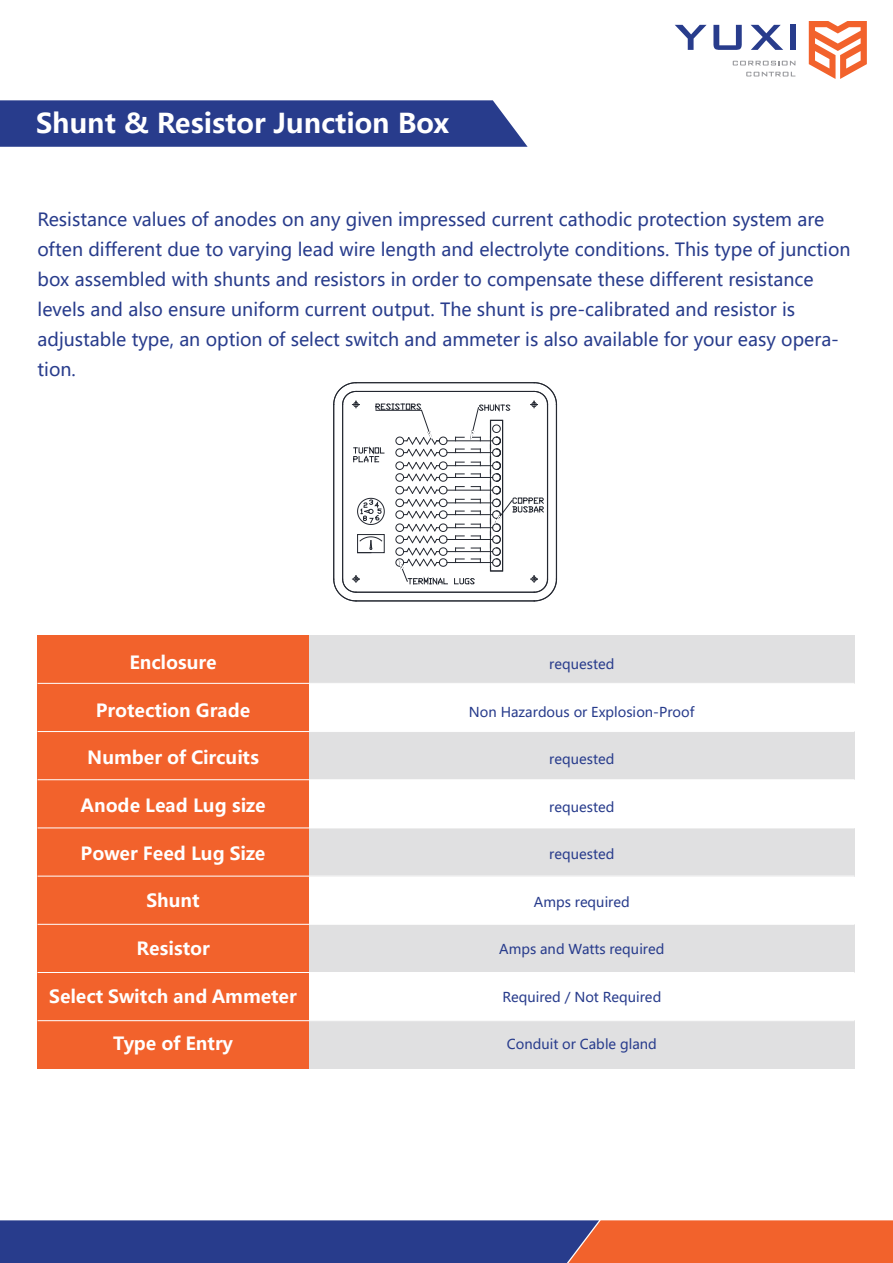
<style>
.page{position:relative;width:893px;height:1263px;background:#fff}
.page>*{position:absolute;margin:0;border:0;box-sizing:border-box;transform-origin:0 0}
.t1{font:700 27px "Microsoft Ya Hei";color:#fff}
.t2{font:18px/30px "Microsoft Ya Hei";color:#283c8c}
.t3{font:700 18px "Microsoft Ya Hei";color:#fff}
.t4{font:13.5px "Microsoft Ya Hei";color:#283c8c}
</style>
<div class="page">
<svg style="left:0;top:100px;width:528px;height:47px;background:#304390"></svg>
<svg style="left:0;top:1220px;width:893px;height:43px;background:#6f4b6c"></svg>
<svg style="left:809px;top:21px;width:58px;height:58px"></svg>
<svg style="left:675px;top:25px;width:32px;height:25px"></svg>
<svg style="left:713px;top:25px;width:29px;height:25px"></svg>
<svg style="left:751px;top:25px;width:32px;height:25px"></svg>
<div style="left:790px;top:25px;width:5px;height:25px;background:#283c8c"></div>
<svg style="left:733px;top:61px;width:62px;height:4px"></svg>
<svg style="left:746px;top:72px;width:49px;height:4px"></svg>
<div style="left:38px;top:635px;width:271px;height:434px;background:#f2622c"></div>
<div style="left:309px;top:635px;width:545px;height:48px;background:#e0e0e1"></div>
<div style="left:309px;top:731px;width:545px;height:49px;background:#e0e0e1"></div>
<div style="left:309px;top:828px;width:545px;height:48px;background:#e0e0e1"></div>
<div style="left:309px;top:924px;width:545px;height:48px;background:#e0e0e1"></div>
<div style="left:309px;top:1021px;width:545px;height:48px;background:#e0e0e1"></div>
<hr style="left:38px;top:683px;width:816px;height:1px;background:#fff">
<hr style="left:38px;top:731px;width:816px;height:1px;background:#fff">
<hr style="left:38px;top:779px;width:816px;height:1px;background:#fff">
<hr style="left:38px;top:827px;width:816px;height:1px;background:#fff">
<hr style="left:38px;top:876px;width:816px;height:1px;background:#fff">
<hr style="left:38px;top:924px;width:816px;height:1px;background:#fff">
<hr style="left:38px;top:972px;width:816px;height:1px;background:#fff">
<hr style="left:38px;top:1020px;width:816px;height:1px;background:#fff">
<hr style="left:447px;top:452px;width:46px;height:1px;background:#232730">
<hr style="left:447px;top:465px;width:46px;height:1px;background:#232730">
<hr style="left:447px;top:514px;width:46px;height:1px;background:#232730">
<hr style="left:447px;top:527px;width:46px;height:1px;background:#232730">
<hr style="left:447px;top:539px;width:46px;height:1px;background:#232730">
<hr style="left:447px;top:551px;width:46px;height:1px;background:#232730">
<hr style="left:447px;top:562px;width:46px;height:1px;background:#232730">
<hr style="left:356px;top:601px;width:178px;height:1px;background:#232730">
<hr style="left:356px;top:592px;width:178px;height:1px;background:#232730">
<hr style="left:356px;top:382px;width:178px;height:1px;background:#232730">
<hr style="left:356px;top:391px;width:178px;height:1px;background:#232730">
<hr style="left:447px;top:441px;width:46px;height:1px;background:#232730">
<hr style="left:447px;top:453px;width:46px;height:1px;background:#232730">
<hr style="left:447px;top:466px;width:46px;height:1px;background:#232730">
<hr style="left:447px;top:477px;width:46px;height:1px;background:#232730">
<hr style="left:447px;top:490px;width:46px;height:1px;background:#232730">
<hr style="left:447px;top:503px;width:46px;height:1px;background:#232730">
<hr style="left:447px;top:515px;width:46px;height:1px;background:#232730">
<hr style="left:447px;top:528px;width:46px;height:1px;background:#232730">
<hr style="left:447px;top:540px;width:46px;height:1px;background:#232730">
<hr style="left:447px;top:552px;width:46px;height:1px;background:#232730">
<hr style="left:447px;top:563px;width:46px;height:1px;background:#232730">
<svg style="left:454px;top:382px;width:103px;height:220px"></svg>
<svg style="left:333px;top:382px;width:115px;height:220px"></svg>
<h1 class="t1" style="left:36px;top:104px;width:415px">Shunt &amp; Resistor Junction Box</h1>
<p class="t2" style="left:38px;top:204px;width:814px">Resistance values of anodes on any given impressed current cathodic protection system are often different due to varying lead wire length and electrolyte conditions. This type of junction box assembled with shunts and resistors in order to compensate these different resistance levels and also ensure uniform current output. The shunt is pre-calibrated and resistor is adjustable type, an option of select switch and ammeter is also available for your easy opera&shy;tion.</p>
<p class="t3" style="left:129px;top:650px;width:89px">Enclosure</p>
<p class="t4" style="left:549px;top:655px;width:67px">requested</p>
<p class="t3" style="left:96px;top:698px;width:156px">Protection Grade</p>
<p class="t4" style="left:469px;top:703px;width:227px">Non Hazardous or Explosion-Proof</p>
<p class="t3" style="left:87px;top:745px;width:173px">Number of Circuits</p>
<p class="t4" style="left:549px;top:750px;width:67px">requested</p>
<p class="t3" style="left:81px;top:793px;width:187px">Anode Lead Lug size</p>
<p class="t4" style="left:549px;top:798px;width:67px">requested</p>
<p class="t3" style="left:81px;top:841px;width:186px">Power Feed Lug Size</p>
<p class="t4" style="left:549px;top:845px;width:67px">requested</p>
<p class="t3" style="left:146px;top:888px;width:55px">Shunt</p>
<p class="t4" style="left:534px;top:893px;width:97px">Amps required</p>
<p class="t3" style="left:136px;top:936px;width:75px">Resistor</p>
<p class="t4" style="left:499px;top:940px;width:167px">Amps and Watts required</p>
<p class="t3" style="left:49px;top:984px;width:249px">Select Switch and Ammeter</p>
<p class="t4" style="left:502px;top:987px;width:160px">Required / Not Required</p>
<p class="t3" style="left:113px;top:1031px;width:121px">Type of Entry</p>
<p class="t4" style="left:507px;top:1035px;width:152px">Conduit or Cable gland</p>
</div>
